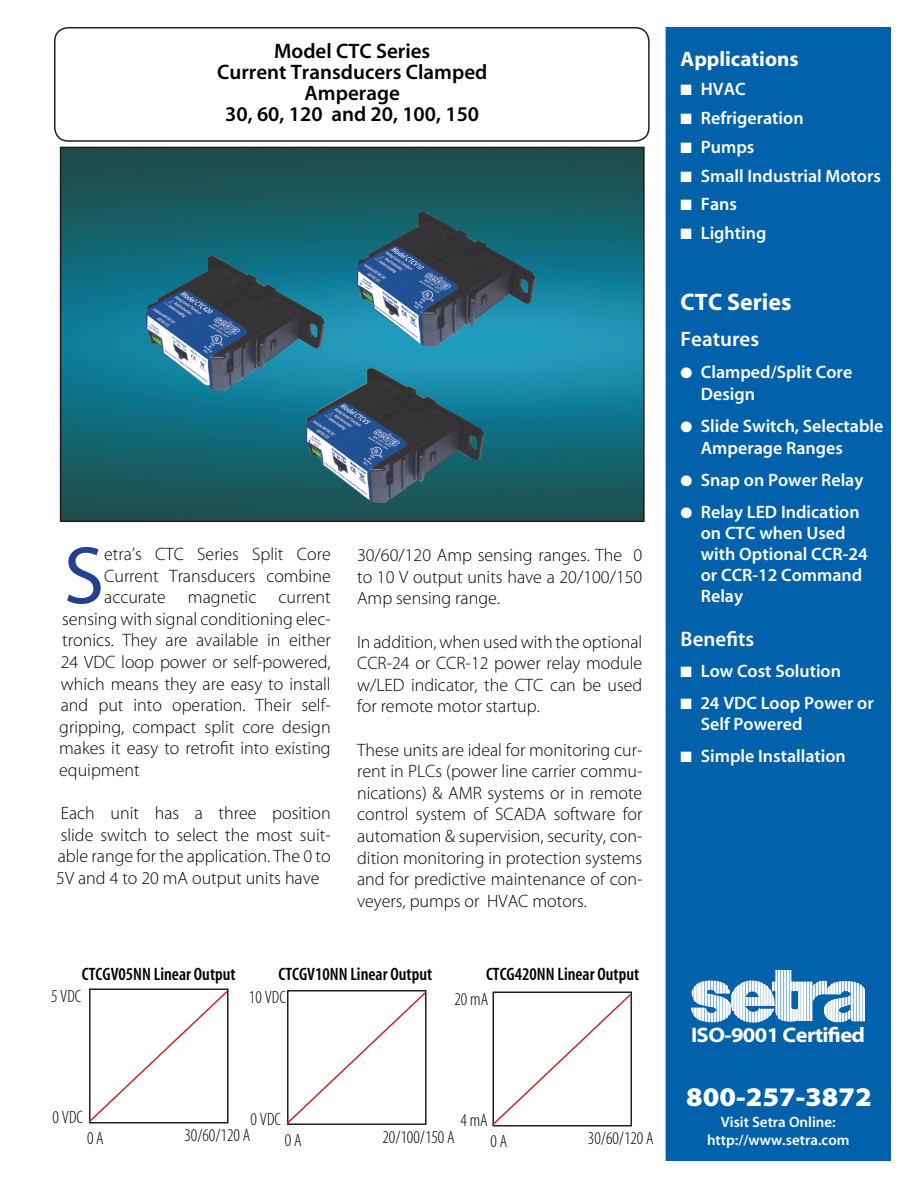
<style>
.page{position:relative;width:918px;height:1188px;background:#fff}
.page>*{position:absolute;margin:0;border:0;box-sizing:border-box;transform-origin:0 0}
.t1{font:82.05px "Myriad MM 400 600";color:#25408f}
.t2{font:27px "Myriad MM 830 700";color:#fff}
.t3{font:24px "Myriad MM 700 600";color:#fff}
.t4{font:21px/21px "Myriad MM 565 600";color:#000;text-align:center}
.t5{font:21px "Myriad MM 700 700";letter-spacing:-.03em;color:#fff}
.t6{font:21px "Myriad MM 565 600";color:#fff}
.t7{font:21px "Myriad MM 700 600";color:#fff}
.t8{font:18px/21.6px "Myriad MM 215 600";color:#000;text-align:justify}
.t9{font:18px/21px "Myriad MM 565 600";color:#fff}
.t10{font:18px "Myriad MM 565 300";color:#000}
.t11{font:18px "Myriad MM 215 300";color:#000}
.t12{font:15px/18px "Myriad MM 565 600";color:#fff;text-align:center}
</style>
<div class="page">
<div style="left:666px;top:28px;width:224px;height:1132px;background:#0161aa"></div>
<div style="left:666px;top:27px;width:225px;height:1134px;border:2px solid #0161aa"></div>
<div style="left:784px;top:970px;width:2px;height:51px;border:1px solid #fff"></div>
<div style="left:787px;top:970px;width:2px;height:51px;border:1px solid #fff"></div>
<svg style="left:789px;top:970px;width:9px;height:52px"></svg>
<div style="left:798px;top:982px;width:2px;height:39px;border:1px solid #fff"></div>
<div style="left:801px;top:982px;width:2px;height:39px;border:1px solid #fff"></div>
<div style="left:804px;top:982px;width:2px;height:39px;border:1px solid #fff"></div>
<div style="left:807px;top:982px;width:2px;height:39px;border:1px solid #fff"></div>
<div style="left:810px;top:982px;width:2px;height:39px;border:1px solid #fff"></div>
<svg style="left:813px;top:981px;width:52px;height:41px"></svg>
<svg style="left:691px;top:969px;width:92px;height:54px"></svg>
<svg style="left:54px;top:27px;width:596px;height:114px"></svg>
<img style="left:63px;top:150px;width:579px;height:369px">
<div style="left:60px;top:147px;width:585px;height:375px;border:2px solid #231f20"></div>
<svg style="left:88px;top:989px;width:141px;height:135px"></svg>
<svg style="left:492px;top:992px;width:140px;height:135px"></svg>
<svg style="left:286px;top:991px;width:141px;height:134px"></svg>
<p class="t4" style="left:217px;top:41px;width:272px">Model CTC Series<br>Current Transducers Clamped<br>Amperage<br>30, 60, 120 and 20, 100, 150</p>
<h1 class="t1" style="left:64px;top:536px;width:42px">S</h1>
<p class="t8" style="left:104px;top:544px;width:228px">etra’s CTC Series Split Core</p>
<p class="t8" style="left:104px;top:566px;width:228px">Current Transducers combine</p>
<p class="t8" style="left:104px;top:587px;width:228px">accurate magnetic current</p>
<p class="t8" style="left:62px;top:609px;width:270px">sensing with signal conditioning elec-</p>
<p class="t8" style="left:62px;top:630px;width:270px">tronics. They are available in either</p>
<p class="t8" style="left:61px;top:652px;width:272px">24 VDC loop power or self-powered,</p>
<p class="t8" style="left:61px;top:674px;width:271px">which means they are easy to install</p>
<p class="t8" style="left:61px;top:695px;width:272px">and put into operation. Their self-</p>
<p class="t8" style="left:59px;top:717px;width:273px">gripping, compact split core design</p>
<p class="t8" style="left:59px;top:738px;width:273px">makes it easy to retrofit into existing</p>
<p class="t8" style="left:59px;top:760px;width:82px">equipment</p>
<p class="t8" style="left:56px;top:803px;width:276px">Each unit has a three position slide switch to select the most suit&shy;able range for the application. The 0 to 5V and 4 to 20 mA output units have</p>
<p class="t8" style="left:357px;top:545px;width:287px">30/60/120 Amp sensing ranges. The 0 to 10 V output units have a 20/100/150<br>Amp sensing range.</p>
<p class="t8" style="left:357px;top:632px;width:287px">In addition, when used with the optional CCR-24 or CCR-12 power relay module w/LED indicator, the CTC can be used for remote motor startup.</p>
<p class="t8" style="left:357px;top:740px;width:287px">These units are ideal for monitoring cur&shy;rent in PLCs (power line carrier commu&shy;nications) &amp; AMR systems or in remote control system of SCADA software for automation &amp; supervision, security, con&shy;dition monitoring in protection systems and for predictive maintenance of con&shy;veyers, pumps or HVAC motors.</p>
<p class="t10" style="left:82px;top:965px;width:155px">CTCGV05NN Linear Output</p>
<p class="t11" style="left:51px;top:987px;width:32px">5 VDC</p>
<p class="t10" style="left:278px;top:965px;width:155px">CTCGV10NN Linear Output</p>
<p class="t11" style="left:249px;top:989px;width:38px">10 VDC</p>
<p class="t10" style="left:486px;top:965px;width:155px">CTCG420NN Linear Output</p>
<p class="t11" style="left:454px;top:990px;width:35px">20 mA</p>
<p class="t11" style="left:53px;top:1109px;width:32px">0 VDC</p>
<p class="t11" style="left:250px;top:1110px;width:32px">0 VDC</p>
<p class="t11" style="left:460px;top:1112px;width:29px">4 mA</p>
<p class="t11" style="left:87px;top:1130px;width:18px">0 A</p>
<p class="t11" style="left:184px;top:1127px;width:67px">30/60/120 A</p>
<p class="t11" style="left:285px;top:1131px;width:18px">0 A</p>
<p class="t11" style="left:382px;top:1128px;width:74px">20/100/150 A</p>
<p class="t11" style="left:490px;top:1133px;width:18px">0 A</p>
<p class="t11" style="left:588px;top:1130px;width:67px">30/60/120 A</p>
<p class="t7" style="left:681px;top:49px;width:119px">Applications</p>
<p class="t9" style="left:681px;top:80px;width:67px">■ HVAC</p>
<p class="t9" style="left:681px;top:108px;width:125px">■ Refrigeration</p>
<p class="t9" style="left:681px;top:137px;width:75px">■ Pumps</p>
<p class="t9" style="left:681px;top:166px;width:202px">■ Small Industrial Motors</p>
<p class="t9" style="left:681px;top:195px;width:58px">■ Fans</p>
<p class="t9" style="left:681px;top:224px;width:87px">■ Lighting</p>
<h3 class="t3" style="left:681px;top:290px;width:112px">CTC Series</h3>
<p class="t6" style="left:681px;top:328px;width:80px">Features</p>
<p class="t9" style="left:701px;top:362px;width:153px;line-height:21.6px;text-indent:-20px">● Clamped/Split Core<br>Design</p>
<p class="t9" style="left:701px;top:416px;width:184px;line-height:21.6px;text-indent:-20px">● Slide Switch, Selectable<br>Amperage Ranges</p>
<p class="t9" style="left:681px;top:470px;width:184px">● Snap on Power Relay</p>
<p class="t9" style="left:701px;top:502px;width:168px;text-indent:-20px">● Relay LED Indication on CTC when Used with Optional CCR-24 or CCR-12 Command<br>Relay</p>
<p class="t6" style="left:681px;top:628px;width:75px">Benefits</p>
<p class="t9" style="left:681px;top:662px;width:162px">■ Low Cost Solution</p>
<p class="t9" style="left:701px;top:694px;width:175px;text-indent:-20px">■ 24 VDC Loop Power or<br>Self Powered</p>
<p class="t9" style="left:681px;top:746px;width:167px">■ Simple Installation</p>
<p class="t5" style="left:691px;top:1025px;width:176px">ISO-9001 Certified</p>
<h2 class="t2" style="left:686px;top:1084px;width:187px">800-257-3872</h2>
<p class="t12" style="left:707px;top:1114px;width:144px">Visit Setra Online: http://www.setra.com</p>
</div>
